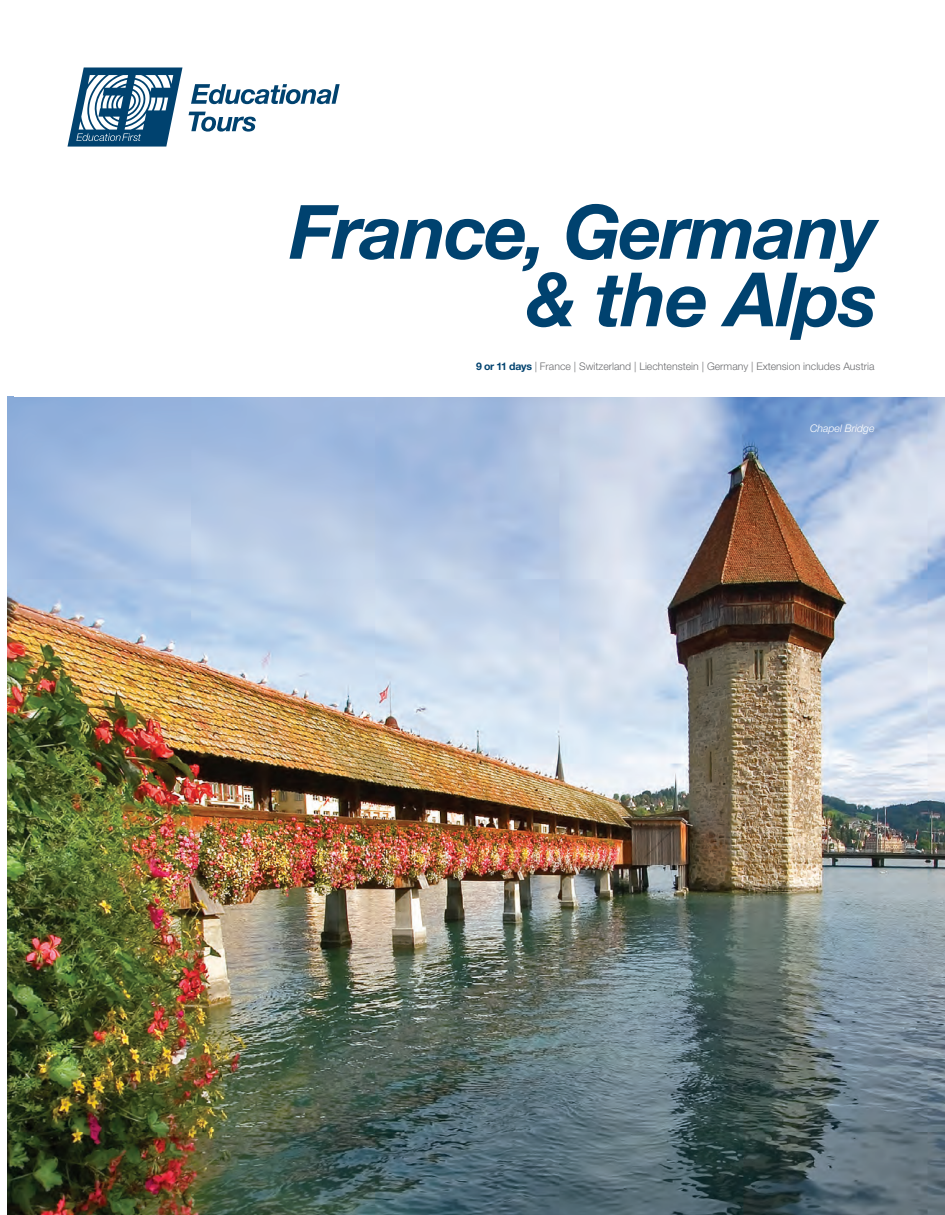
<style>
.page{position:relative;width:945px;height:1215px;background:#fff}
.page>*{position:absolute;margin:0;border:0;box-sizing:border-box;transform-origin:0 0}
.t1{font:italic 700 75px/67.5px "Helvetica Neue LT Std";letter-spacing:-.025em;color:#00426f;text-align:right}
.t2{font:300 10.5px "Helvetica Neue LT Std";color:#6c6d70}
.t3{font:italic 300 10.5px "Helvetica Neue LT Std";color:#fff}
.s1{font-weight:700;color:#00426f}
</style>
<div class="page">
<img style="left:7px;top:397px;width:938px;height:818px">
<svg style="left:68px;top:68px;width:114px;height:79px"></svg>
<svg style="left:189px;top:112px;width:67px;height:20px"></svg>
<svg style="left:191px;top:84px;width:149px;height:20px"></svg>
<h1 class="t1" style="left:290px;top:197px;width:589px">France, Germany &amp; the Alps</h1>
<p class="t2" style="left:476px;top:359px;width:400px"><span class="s1">9 or 11 days</span> | France | Switzerland | Liechtenstein | Germany | Extension includes Austria</p>
<p class="t3" style="left:810px;top:422px;width:66px">Chapel Bridge</p>
</div>
